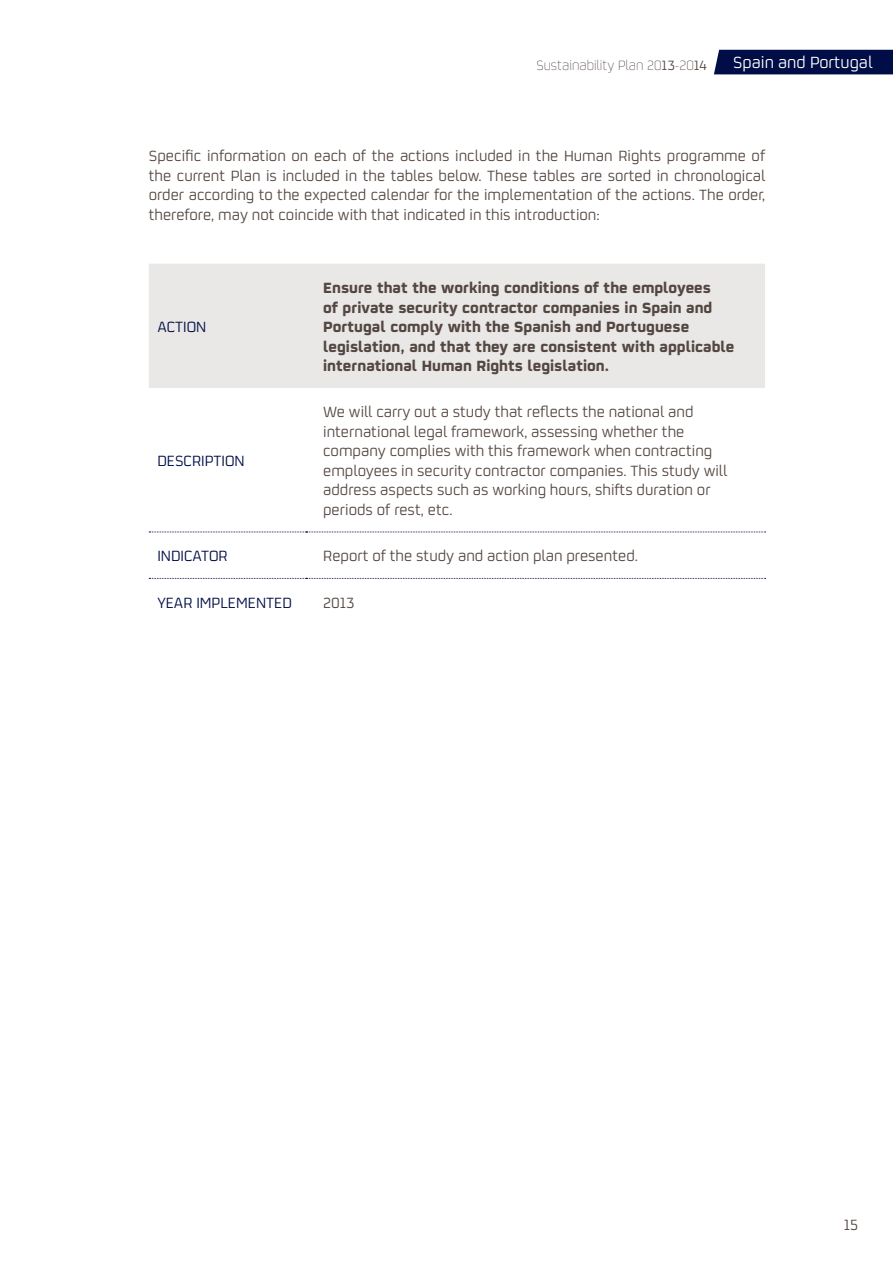
<style>
.page{position:relative;width:893px;height:1263px;background:#fff}
.page>*{position:absolute;margin:0;border:0;box-sizing:border-box;transform-origin:0 0}
.t1{font:18px "Repsol";color:#fff}
.t2{font:16.5px/19.5px "Repsol";color:#544640}
.t3{font:700 16.5px/19.5px "Repsol";color:#544640}
.t4{font:16.5px "Repsol";color:#000d46}
.t5{font:300 15px "Repsol";color:#544640}
.s1{font-weight:400}
</style>
<div class="page">
<div style="left:714px;top:50px;width:179px;height:24px;background:#000d46"></div>
<div style="left:149px;top:264px;width:616px;height:124px;background:#e9e8e6"></div>
<svg style="left:149px;top:532px;width:617px;height:1px"></svg>
<svg style="left:149px;top:578px;width:617px;height:1px"></svg>
<p class="t5" style="left:536px;top:55px;width:172px">Sustainability Plan 20<span class="s1">13</span>-20<span class="s1">14</span></p>
<p class="t1" style="left:733px;top:50px;width:141px">Spain and Portugal</p>
<p class="t2" style="left:149px;top:145px;width:618px;text-align:justify">Specific information on each of the actions included in the Human Rights programme of the current Plan is included in the tables below. These tables are sorted in chronological order according to the expected calendar for the implementation of the actions. The order, therefore, may not coincide with that indicated in this introduction:</p>
<p class="t4" style="left:157px;top:315px;width:51px">ACTION</p>
<p class="t4" style="left:157px;top:450px;width:89px">DESCRIPTION</p>
<p class="t3" style="left:323px;top:276px;width:413px">Ensure that the working conditions of the employees<br>of private security contractor companies in Spain and Portugal comply with the Spanish and Portuguese legislation, and that they are consistent with applicable international Human Rights legislation.</p>
<p class="t2" style="left:323px;top:401px;width:406px">We will carry out a study that reflects the national and international legal framework, assessing whether the company complies with this framework when contracting employees in security contractor companies. This study will address aspects such as working hours, shifts duration or periods of rest, etc.</p>
<p class="t4" style="left:157px;top:545px;width:72px">INDICATOR</p>
<p class="t2" style="left:323px;top:545px;width:316px">Report of the study and action plan presented.</p>
<p class="t4" style="left:157px;top:591px;width:136px">YEAR IMPLEMENTED</p>
<p class="t2" style="left:323px;top:592px;width:33px">2013</p>
<p class="t2" style="left:844px;top:1214px;width:16px">15</p>
</div>
